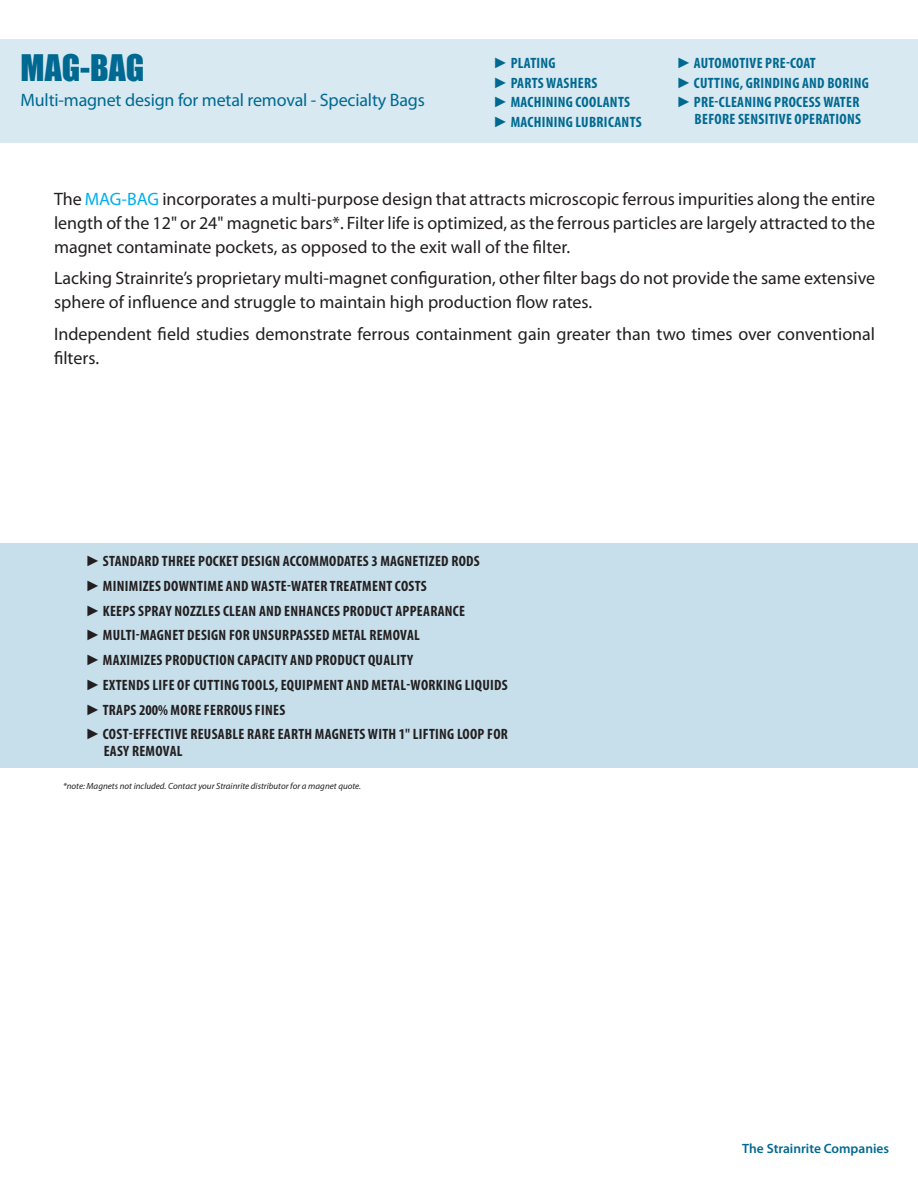
<style>
.page{position:relative;width:918px;height:1188px;background:#fff}
.page>*{position:absolute;margin:0;border:0;box-sizing:border-box;transform-origin:0 0}
.t1{font:33.6px "Impact";color:#006991}
.t2{font:18px/24px "Myriad Pro";color:#231f20}
.t3{font:18px "Myriad Pro";letter-spacing:-.01em;color:#006991}
.t4{font:700 condensed 15px/24.8px "Myriad Pro";letter-spacing:.02em;color:#231f20}
.t5{font:700 condensed 15px/19.5px "Myriad Pro";letter-spacing:.02em;color:#006991}
.t6{font:600 13.5px "Myriad Pro";color:#006991}
.t7{font:italic 9px "Myriad Pro";color:#231f20}
.s1{font-family:"Book Antiqua";font-style:italic;font-stretch:normal}
.s2{color:#00aeef}
</style>
<div class="page">
<div style="left:0;top:543px;width:918px;height:225px;background:#c6dfeb"></div>
<div style="left:0;top:39px;width:918px;height:103px;background:#d8e9f1"></div>
<h1 class="t1" style="left:21px;top:41px;width:125px">MAG-BAG</h1>
<p class="t3" style="left:21px;top:89px;width:406px">Multi-magnet design for metal removal - Specialty Bags</p>
<p class="t5" style="left:493px;top:53px;width:149px"><span class="s1">►</span> PLATING<br><span class="s1">►</span> PARTS WASHERS<br><span class="s1">►</span> MACHINING COOLANTS <span class="s1">►</span> MACHINING LUBRICANTS</p>
<p class="t5" style="left:676px;top:53px;width:194px"><span class="s1">►</span> AUTOMOTIVE PRE-COAT<br><span class="s1">►</span> CUTTING, GRINDING AND BORING <span class="s1">►</span> PRE-CLEANING PROCESS WATER</p>
<p class="t5" style="left:695px;top:109px;width:167px">BEFORE SENSITIVE OPERATIONS</p>
<p class="t2" style="left:54px;top:187px;width:823px;text-align:justify">The <span class="s2">MAG-BAG</span> incorporates a multi-purpose design that attracts microscopic ferrous impurities along the entire length of the 12" or 24" magnetic bars*. Filter life is optimized, as the ferrous particles are largely attracted to the magnet contaminate pockets, as opposed to the exit wall of the filter.</p>
<p class="t2" style="left:54px;top:266px;width:823px">Lacking Strainrite’s proprietary multi-magnet configuration, other filter bags do not provide the same extensive sphere of influence and struggle to maintain high production flow rates.</p>
<p class="t2" style="left:54px;top:322px;width:823px">Independent field studies demonstrate ferrous containment gain greater than two times over conventional filters.</p>
<p class="t4" style="left:85px;top:548px;width:424px"><span class="s1">►</span> STANDARD THREE POCKET DESIGN ACCOMMODATES 3 MAGNETIZED RODS<br><span class="s1">►</span> MINIMIZES DOWNTIME AND WASTE-WATER TREATMENT COSTS<br><span class="s1">►</span> KEEPS SPRAY NOZZLES CLEAN AND ENHANCES PRODUCT APPEARANCE<br><span class="s1">►</span> MULTI-MAGNET DESIGN FOR UNSURPASSED METAL REMOVAL<br><span class="s1">►</span> MAXIMIZES PRODUCTION CAPACITY AND PRODUCT QUALITY<br><span class="s1">►</span> EXTENDS LIFE OF CUTTING TOOLS, EQUIPMENT AND METAL-WORKING LIQUIDS <span class="s1">►</span>TRAPS 200% MORE FERROUS FINES<br><span class="s1">►</span> COST-EFFECTIVE REUSABLE RARE EARTH MAGNETS WITH 1" LIFTING LOOP FOR</p>
<p class="t4" style="left:104px;top:738px;width:80px">EASY REMOVAL</p>
<p class="t7" style="left:63px;top:781px;width:300px">*note: Magnets not included. Contact your Strainrite distributor for a magnet quote.</p>
<p class="t6" style="left:742px;top:1140px;width:148px">The Strainrite Companies</p>
</div>
